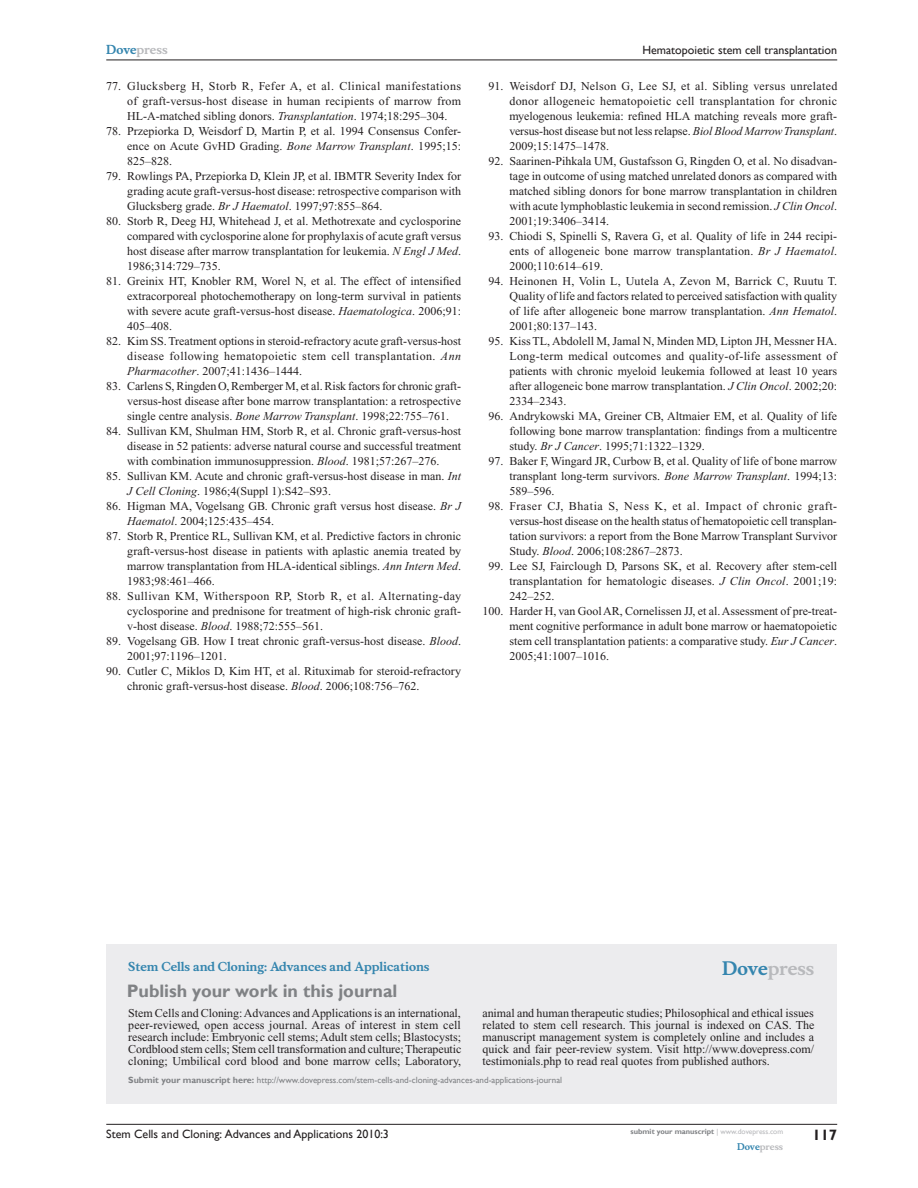
<style>
.page{position:relative;width:918px;height:1188px;background:#fff}
.page>*{position:absolute;margin:0;border:0;box-sizing:border-box;transform-origin:0 0}
.t1{font:700 18px "Gill Sans";color:#808285}
.t2{font:700 18px "Musee";color:#b8b9bc}
.t3{font:700 15px "Gill Sans";color:#231f20}
.t4{font:12px/15px "Times New Roman";color:#231f20;text-align:justify}
.t5{font:12px "Gill Sans";color:#231f20}
.t6{font:700 12px "Musee";color:#3485ae}
.t7{font:700 12px "Musee";color:#b8b9bc}
.t8{font:9px "Gill Sans";color:#808285}
.t9{font:700 9px "Musee";color:#b8b9bc}
.t10{font:700 7.5px "Gill Sans";color:#808285}
.s1{color:#3485ae}
.s2{font-style:italic}
.s3{font-weight:700}
.s4{font-weight:400;color:#b8b9bc}
</style>
<div class="page">
<div style="left:106px;top:944px;width:731px;height:159px;background:#ececee"></div>
<hr style="left:106px;top:1124px;width:731px;height:1px;background:#231f20">
<hr style="left:106px;top:60px;width:731px;height:1px;background:#231f20">
<p class="t7" style="left:106px;top:43px;width:63px"><span class="s1">Dove</span>press</p>
<p class="t4" style="left:127px;top:79px;width:335px;text-indent:-21px">77. Glucksberg H, Storb R, Fefer A, et al. Clinical manifestations of graft-versus-host disease in human recipients of marrow from HL-A-matched sibling donors. <span class="s2">Transplantation</span>. 1974;18:295–304.</p>
<p class="t4" style="left:127px;top:124px;width:335px;text-indent:-21px">78. Przepiorka D, Weisdorf D, Martin P, et al. 1994 Consensus Confer&shy;ence on Acute GvHD Grading. <span class="s2">Bone Marrow Transplant</span>. 1995;15:<br>825–828.</p>
<p class="t4" style="left:127px;top:169px;width:335px;text-indent:-21px">79. Rowlings PA, Przepiorka D, Klein JP, et al. IBMTR Severity Index for grading acute graft-versus-host disease: retrospective comparison with Glucksberg grade. <span class="s2">Br J Haematol</span>. 1997;97:855–864.</p>
<p class="t4" style="left:127px;top:214px;width:335px;text-indent:-21px">80. Storb R, Deeg HJ, Whitehead J, et al. Methotrexate and cyclosporine compared with cyclosporine alone for prophylaxis of acute graft versus host disease after marrow transplantation for leukemia. <span class="s2">N Engl J Med</span>.<br>1986;314:729–735.</p>
<p class="t4" style="left:127px;top:274px;width:335px;text-indent:-21px">81. Greinix HT, Knobler RM, Worel N, et al. The effect of intensified extracorporeal photochemotherapy on long-term survival in patients with severe acute graft-versus-host disease. <span class="s2">Haematologica</span>. 2006;91:<br>405–408.</p>
<p class="t4" style="left:127px;top:334px;width:335px;text-indent:-21px">82. Kim SS. Treatment options in steroid-refractory acute graft-versus-host disease following hematopoietic stem cell transplantation. <span class="s2">Ann Pharmacother</span>. 2007;41:1436–1444.</p>
<p class="t4" style="left:127px;top:379px;width:335px;text-indent:-21px">83. Carlens S, Ringden O, Remberger M, et al. Risk factors for chronic graft&shy;versus-host disease after bone marrow transplantation: a retrospective single centre analysis. <span class="s2">Bone Marrow Transplant</span>. 1998;22:755–761.</p>
<p class="t4" style="left:127px;top:424px;width:335px;text-indent:-21px">84. Sullivan KM, Shulman HM, Storb R, et al. Chronic graft-versus-host disease in 52 patients: adverse natural course and successful treatment with combination immunosuppression. <span class="s2">Blood</span>. 1981;57:267–276.</p>
<p class="t4" style="left:127px;top:469px;width:335px;text-indent:-21px">85. Sullivan KM. Acute and chronic graft-versus-host disease in man. <span class="s2">Int<br>J Cell Cloning</span>. 1986;4(Suppl 1):S42–S93.</p>
<p class="t4" style="left:127px;top:499px;width:335px;text-indent:-21px">86. Higman MA, Vogelsang GB. Chronic graft versus host disease. <span class="s2">Br J<br>Haematol</span>. 2004;125:435–454.</p>
<p class="t4" style="left:127px;top:529px;width:335px;text-indent:-21px">87. Storb R, Prentice RL, Sullivan KM, et al. Predictive factors in chronic graft-versus-host disease in patients with aplastic anemia treated by marrow transplantation from HLA-identical siblings. <span class="s2">Ann Intern Med</span>.<br>1983;98:461–466.</p>
<p class="t4" style="left:127px;top:589px;width:335px;text-indent:-21px">88. Sullivan KM, Witherspoon RP, Storb R, et al. Alternating-day cyclosporine and prednisone for treatment of high-risk chronic graft&shy;v-host disease. <span class="s2">Blood</span>. 1988;72:555–561.</p>
<p class="t4" style="left:127px;top:634px;width:335px;text-indent:-21px">89. Vogelsang GB. How I treat chronic graft-versus-host disease. <span class="s2">Blood</span>.<br>2001;97:1196–1201.</p>
<p class="t4" style="left:127px;top:664px;width:335px;text-indent:-21px">90. Cutler C, Miklos D, Kim HT, et al. Rituximab for steroid-refractory chronic graft-versus-host disease. <span class="s2">Blood</span>. 2006;108:756–762.</p>
<p class="t5" style="left:642px;top:43px;width:196px">Hematopoietic stem cell transplantation</p>
<p class="t4" style="left:509px;top:79px;width:329px;text-indent:-21px">91. Weisdorf DJ, Nelson G, Lee SJ, et al. Sibling versus unrelated donor allogeneic hematopoietic cell transplantation for chronic myelogenous leukemia: refined HLA matching reveals more graft&shy;versus-host disease but not less relapse. <span class="s2">Biol Blood Marrow Transplant</span>.<br>2009;15:1475–1478.</p>
<p class="t4" style="left:509px;top:154px;width:329px;text-indent:-21px">92. Saarinen-Pihkala UM, Gustafsson G, Ringden O, et al. No disadvan&shy;tage in outcome of using matched unrelated donors as compared with matched sibling donors for bone marrow transplantation in children with acute lymphoblastic leukemia in second remission. <span class="s2">J Clin Oncol</span>.<br>2001;19:3406–3414.</p>
<p class="t4" style="left:509px;top:229px;width:329px;text-indent:-21px">93. Chiodi S, Spinelli S, Ravera G, et al. Quality of life in 244 recipi&shy;ents of allogeneic bone marrow transplantation. <span class="s2">Br J Haematol</span>.<br>2000;110:614–619.</p>
<p class="t4" style="left:509px;top:274px;width:329px;text-indent:-21px">94. Heinonen H, Volin L, Uutela A, Zevon M, Barrick C, Ruutu T.<br>Quality of life and factors related to perceived satisfaction with quality of life after allogeneic bone marrow transplantation. <span class="s2">Ann Hematol</span>.<br>2001;80:137–143.</p>
<p class="t4" style="left:509px;top:334px;width:329px;text-indent:-21px">95. Kiss TL, Abdolell M, Jamal N, Minden MD, Lipton JH, Messner HA.<br>Long-term medical outcomes and quality-of-life assessment of patients with chronic myeloid leukemia followed at least 10 years after allogeneic bone marrow transplantation. <span class="s2">J Clin Oncol</span>. 2002;20:<br>2334–2343.</p>
<p class="t4" style="left:509px;top:409px;width:329px;text-indent:-21px">96. Andrykowski MA, Greiner CB, Altmaier EM, et al. Quality of life following bone marrow transplantation: findings from a multicentre study. <span class="s2">Br J Cancer</span>. 1995;71:1322–1329.</p>
<p class="t4" style="left:509px;top:454px;width:329px;text-indent:-21px">97. Baker F, Wingard JR, Curbow B, et al. Quality of life of bone marrow transplant long-term survivors. <span class="s2">Bone Marrow Transplant</span>. 1994;13:<br>589–596.</p>
<p class="t4" style="left:509px;top:499px;width:329px;text-indent:-21px">98. Fraser CJ, Bhatia S, Ness K, et al. Impact of chronic graft&shy;versus-host disease on the health status of hematopoietic cell transplan&shy;tation survivors: a report from the Bone Marrow Transplant Survivor Study. <span class="s2">Blood</span>. 2006;108:2867–2873.</p>
<p class="t4" style="left:488px;top:559px;width:350px">99. Lee SJ, Fairclough D, Parsons SK, et al. Recovery after stem-cell</p>
<p class="t4" style="left:509px;top:574px;width:329px">transplantation for hematologic diseases. <span class="s2">J Clin Oncol</span>. 2001;19:</p>
<p class="t4" style="left:509px;top:589px;width:46px">242–252.</p>
<p class="t4" style="left:482px;top:604px;width:356px">100. Harder H, van Gool AR, Cornelissen JJ, et al. Assessment of pre-treat-</p>
<p class="t4" style="left:509px;top:619px;width:329px">ment cognitive performance in adult bone marrow or haematopoietic</p>
<p class="t4" style="left:509px;top:634px;width:329px">stem cell transplantation patients: a comparative study. <span class="s2">Eur J Cancer</span>.</p>
<p class="t4" style="left:509px;top:649px;width:101px">2005;41:1007–1016.</p>
<p class="t6" style="left:128px;top:959px;width:303px">Stem Cells and Cloning: Advances and Applications</p>
<h1 class="t1" style="left:127px;top:980px;width:272px">Publish your work in this journal</h1>
<h1 class="t2" style="left:722px;top:958px;width:94px"><span class="s1">Dove</span>press</h1>
<p class="t4" style="left:128px;top:1007px;width:335px;line-height:12px">Stem Cells and Cloning: Advances and Applications is an international, peer-reviewed, open access journal. Areas of interest in stem cell research include: Embryonic cell stems; Adult stem cells; Blastocysts; Cordblood stem cells; Stem cell transformation and culture; Therapeutic cloning; Umbilical cord blood and bone marrow cells; Laboratory,</p>
<p class="t4" style="left:482px;top:1007px;width:334px;line-height:12px">animal and human therapeutic studies; Philosophical and ethical issues related to stem cell research. This journal is indexed on CAS. The manuscript management system is completely online and includes a quick and fair peer-review system. Visit http://www.dovepress.com/ testimonials.php to read real quotes from published authors.</p>
<p class="t8" style="left:128px;top:1075px;width:435px"><span class="s3">Submit your manuscript here:</span> http://www.dovepress.com/stem-cells-and-cloning-advances-and-applications-journal</p>
<p class="t5" style="left:106px;top:1127px;width:284px">Stem Cells and Cloning: Advances and Applications 2010:3</p>
<p class="t10" style="left:631px;top:1127px;width:154px">submit your manuscript <span class="s4">| www.dovepress.com</span></p>
<p class="t9" style="left:737px;top:1141px;width:48px"><span class="s1">Dove</span>press</p>
<p class="t3" style="left:812px;top:1126px;width:26px">117</p>
</div>
